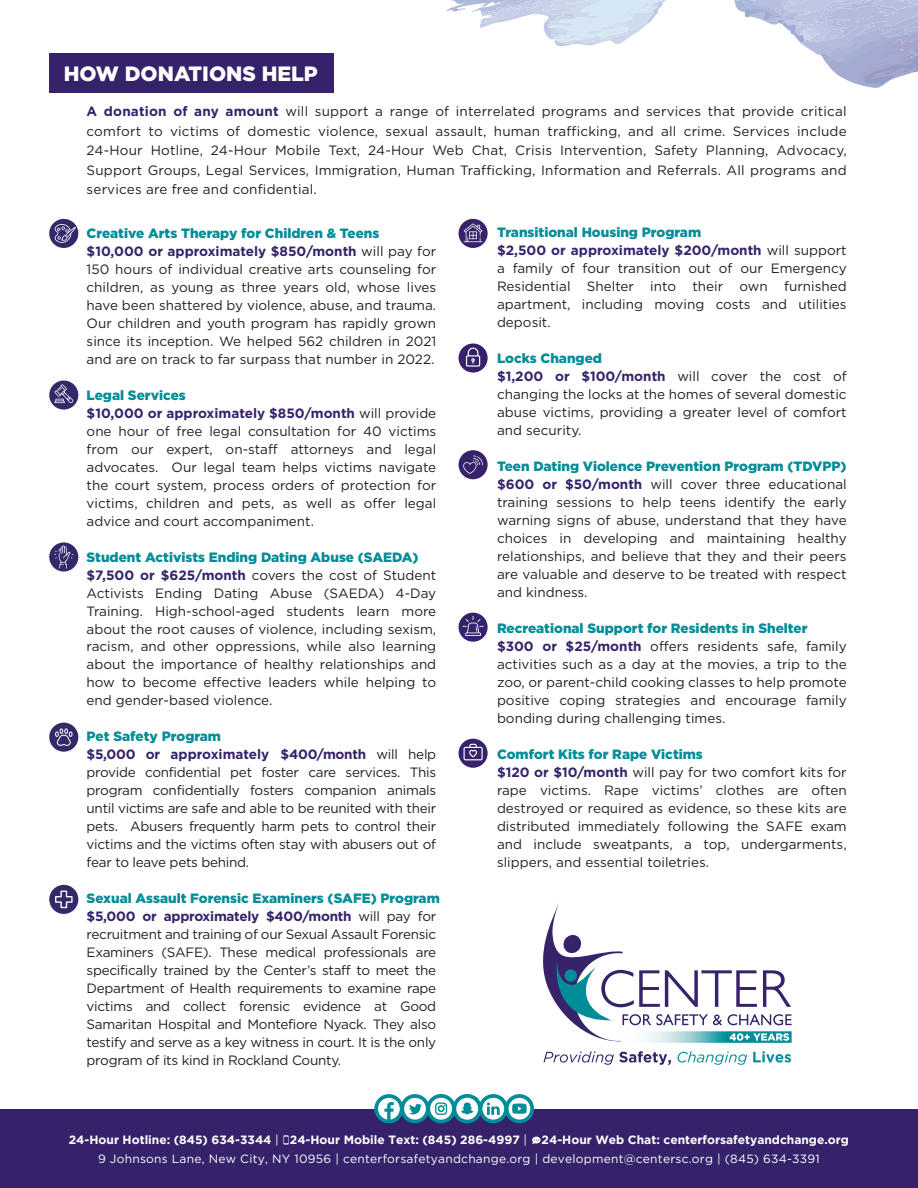
<style>
.page{position:relative;width:918px;height:1188px;background:#fff}
.page>*{position:absolute;margin:0;border:0;box-sizing:border-box;transform-origin:0 0}
.t1{font:900 20.7px "Gotham";color:#fff}
.t2{font:13.5px/18px "Gotham";color:#231f20}
.t3{font:13.5px/18px "Gotham";letter-spacing:-.02em;color:#231f20}
.t4{font:700 12px/19.5px "Gotham";color:#fff;text-align:center}
.s1{font-weight:700;color:#36226a}
.s2{font-weight:900;color:#008d97}
.s3{font-weight:400}
</style>
<div class="page">
<svg style="left:446px;top:0;width:472px;height:88px"></svg>
<div style="left:0;top:1109px;width:918px;height:79px;background:#36226a"></div>
<div style="left:49px;top:53px;width:284px;height:40px;background:#36226a"></div>
<svg style="left:284px;top:1135px;width:5px;height:10px"></svg>
<svg style="left:374px;top:1094px;width:167px;height:50px"></svg>
<svg style="left:543px;top:1051px;width:128px;height:14px"></svg>
<svg style="left:678px;top:1051px;width:69px;height:14px"></svg>
<svg style="left:753px;top:1051px;width:38px;height:12px"></svg>
<svg style="left:543px;top:903px;width:249px;height:140px"></svg>
<div style="left:49px;top:219px;width:29px;height:29px;background:#352869;border-radius:50%"></div>
<div style="left:49px;top:381px;width:29px;height:29px;background:#352869;border-radius:50%"></div>
<svg style="left:49px;top:542px;width:29px;height:30px"></svg>
<div style="left:49px;top:723px;width:29px;height:29px;background:#352869;border-radius:50%"></div>
<div style="left:49px;top:885px;width:29px;height:29px;background:#352869;border-radius:50%"></div>
<svg style="left:459px;top:219px;width:29px;height:29px"></svg>
<div style="left:459px;top:344px;width:29px;height:29px;background:#36226a;border-radius:50%"></div>
<div style="left:459px;top:450px;width:29px;height:29px;background:#36226a;border-radius:50%"></div>
<div style="left:459px;top:613px;width:29px;height:29px;background:#36226a;border-radius:50%"></div>
<svg style="left:459px;top:739px;width:29px;height:29px"></svg>
<svg style="left:54px;top:224px;width:22px;height:19px"></svg>
<svg style="left:54px;top:384px;width:19px;height:19px"></svg>
<svg style="left:54px;top:545px;width:19px;height:23px"></svg>
<svg style="left:55px;top:728px;width:18px;height:18px"></svg>
<svg style="left:55px;top:891px;width:18px;height:17px"></svg>
<svg style="left:464px;top:223px;width:18px;height:19px"></svg>
<svg style="left:466px;top:347px;width:14px;height:20px"></svg>
<svg style="left:463px;top:456px;width:20px;height:18px"></svg>
<svg style="left:463px;top:616px;width:21px;height:20px"></svg>
<svg style="left:464px;top:744px;width:19px;height:16px"></svg>
<h1 class="t1" style="left:64px;top:62px;width:256px">HOW DONATIONS HELP</h1>
<p class="t2" style="left:87px;top:102px;width:762px;line-height:19.5px;text-align:justify"><span class="s1">A donation of any amount</span> will support a range of interrelated programs and services that provide critical comfort to victims of domestic violence, sexual assault, human trafficking, and all crime. Services include 24-Hour Hotline, 24-Hour Mobile Text, 24-Hour Web Chat, Crisis Intervention, Safety Planning, Advocacy, Support Groups, Legal Services, Immigration, Human Trafficking, Information and Referrals. All programs and services are free and confidential.</p>
<p class="t2" style="left:87px;top:224px;width:351px"><span class="s2">Creative Arts Therapy for Children &amp; Teens </span><span class="s1">$10,000 or approximately $850/month</span> will pay for 150 hours of individual creative arts counseling for children, as young as three years old, whose lives have been shattered by violence, abuse, and trauma.<br>Our children and youth program has rapidly grown since its inception. We helped 562 children in 2021 and are on track to far surpass that number in 2022.</p>
<p class="t2" style="left:87px;top:386px;width:351px"><span class="s2">Legal Services<br></span><span class="s1">$10,000 or approximately $850/month</span> will provide one hour of free legal consultation for 40 victims from our expert, on-staff attorneys and legal advocates. Our legal team helps victims navigate the court system, process orders of protection for victims, children and pets, as well as offer legal advice and court accompaniment.</p>
<p class="t2" style="left:87px;top:548px;width:351px"><span class="s2">Student Activists Ending Dating Abuse (SAEDA) </span><span class="s1">$7,500 or $625/month</span> covers the cost of Student Activists Ending Dating Abuse (SAEDA) 4-Day Training. High-school-aged students learn more about the root causes of violence, including sexism, racism, and other oppressions, while also learning about the importance of healthy relationships and how to become effective leaders while helping to end gender-based violence.</p>
<p class="t3" style="left:87px;top:727px;width:351px"><span class="s2">Pet Safety Program<br></span><span class="s1">$5,000 or approximately $400/month</span> will help provide confidential pet foster care services. This program confidentially fosters companion animals until victims are safe and able to be reunited with their pets. Abusers frequently harm pets to control their victims and the victims often stay with abusers out of fear to leave pets behind.</p>
<p class="t3" style="left:87px;top:889px;width:355px"><span class="s2">Sexual Assault Forensic Examiners (SAFE) Program </span><span class="s1">$5,000 or approximately $400/month</span> will pay for recruitment and training of our Sexual Assault Forensic Examiners (SAFE). These medical professionals are specifically trained by the Center’s staff to meet the Department of Health requirements to examine rape victims and collect forensic evidence at Good Samaritan Hospital and Montefiore Nyack. They also testify and serve as a key witness in court. It is the only program of its kind in Rockland County.</p>
<p class="t2" style="left:497px;top:223px;width:351px"><span class="s2">Transitional Housing Program<br></span><span class="s1">$2,500 or approximately $200/month</span> will support a family of four transition out of our Emergency Residential Shelter into their own furnished apartment, including moving costs and utilities deposit.</p>
<p class="t2" style="left:497px;top:349px;width:351px"><span class="s2">Locks Changed<br></span><span class="s1">$1,200 or $100/month</span> will cover the cost of changing the locks at the homes of several domestic abuse victims, providing a greater level of comfort and security.</p>
<p class="t2" style="left:497px;top:457px;width:351px;text-align:justify"><span class="s2">Teen Dating Violence Prevention Program (TDVPP) </span><span class="s1">$600 or $50/month</span> will cover three educational training sessions to help teens identify the early warning signs of abuse, understand that they have choices in developing and maintaining healthy relationships, and believe that they and their peers are valuable and deserve to be treated with respect and kindness.</p>
<p class="t2" style="left:497px;top:619px;width:351px"><span class="s2">Recreational Support for Residents in Shelter </span><span class="s1">$300 or $25/month</span> offers residents safe, family activities such as a day at the movies, a trip to the zoo, or parent-child cooking classes to help promote positive coping strategies and encourage family bonding during challenging times.</p>
<p class="t2" style="left:497px;top:745px;width:351px"><span class="s2">Comfort Kits for Rape Victims<br></span><span class="s1">$120 or $10/month</span> will pay for two comfort kits for rape victims. Rape victims’ clothes are often destroyed or required as evidence, so these kits are distributed immediately following the SAFE exam and include sweatpants, a top, undergarments, slippers, and essential toiletries.</p>
<p class="t4" style="left:69px;top:1130px;width:782px">24-Hour Hotline: (845) 634-3344 <span class="s3">|</span> 24-Hour Mobile Text: (845) 286-4997 <span class="s3">|</span> 24-Hour Web Chat: centerforsafetyandchange.org<br><span class="s3">9 Johnsons Lane, New City, NY 10956 | centerforsafetyandchange.org | development@centersc.org | (845) 634-3391</span></p>
</div>
